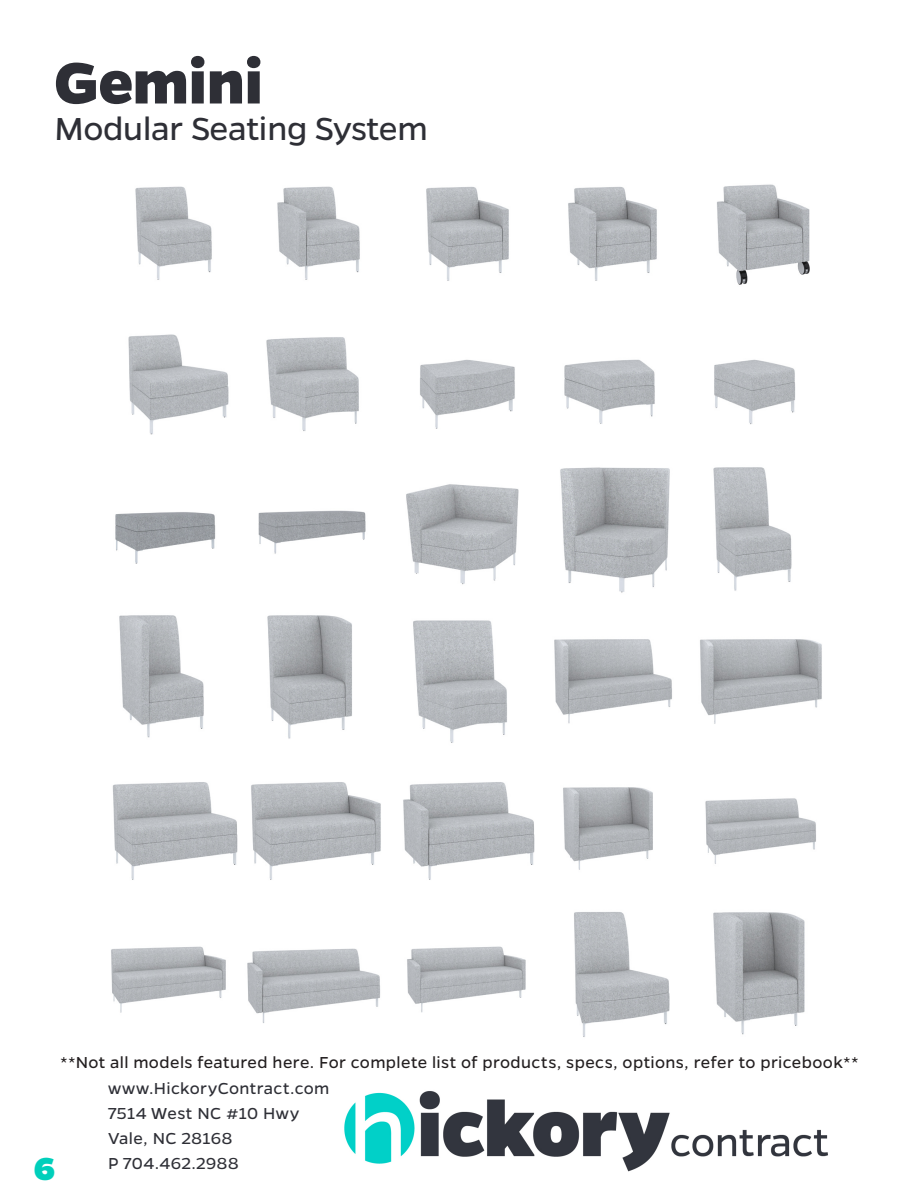
<style>
.page{position:relative;width:918px;height:1188px;background:#fff}
.page>*{position:absolute;margin:0;border:0;box-sizing:border-box;transform-origin:0 0}
.t1{font:800 66px "Gentona";letter-spacing:-.005em;color:#2e2f36}
.t2{font:36px "Gentona";letter-spacing:-.01em;color:#2e2f36}
.t3{font:800 36px "Gentona";color:#00cfbb}
.t4{font:18px "Gentona";letter-spacing:.025em;color:#231f20}
.t5{font:18px "Gentona";letter-spacing:.02em;color:#2e2f36}
</style>
<div class="page">
<img style="left:115px;top:510px;width:251px;height:54px">
<img style="left:128px;top:186px;width:387px;height:249px">
<img style="left:112px;top:615px;width:423px;height:265px">
<img style="left:111px;top:946px;width:115px;height:67px">
<img style="left:406px;top:467px;width:386px;height:126px">
<img style="left:407px;top:946px;width:119px;height:67px">
<img style="left:247px;top:948px;width:133px;height:75px">
<img style="left:568px;top:184px;width:242px;height:101px">
<img style="left:714px;top:359px;width:82px;height:66px">
<img style="left:563px;top:787px;width:253px;height:83px">
<img style="left:554px;top:639px;width:268px;height:85px">
<img style="left:564px;top:359px;width:91px;height:65px">
<img style="left:574px;top:912px;width:231px;height:125px">
<img style="left:344px;top:1091px;width:484px;height:81px">
<p class="t1" style="left:54px;top:44px;width:211px">Gemini</p>
<p class="t2" style="left:54px;top:108px;width:375px">Modular Seating System</p>
<p class="t4" style="left:60px;top:1052px;width:800px">**Not all models featured here. For complete list of products, specs, options, refer to pricebook**</p>
<h2 class="t3" style="left:34px;top:1148px;width:23px">6</h2>
<p class="t5" style="left:108px;top:1078px;width:223px">www.HickoryContract.com</p>
<p class="t5" style="left:108px;top:1103px;width:193px">7514 West NC #10 Hwy</p>
<p class="t5" style="left:108px;top:1128px;width:126px">Vale, NC 28168</p>
<p class="t5" style="left:108px;top:1153px;width:132px">P 704.462.2988</p>
</div>
